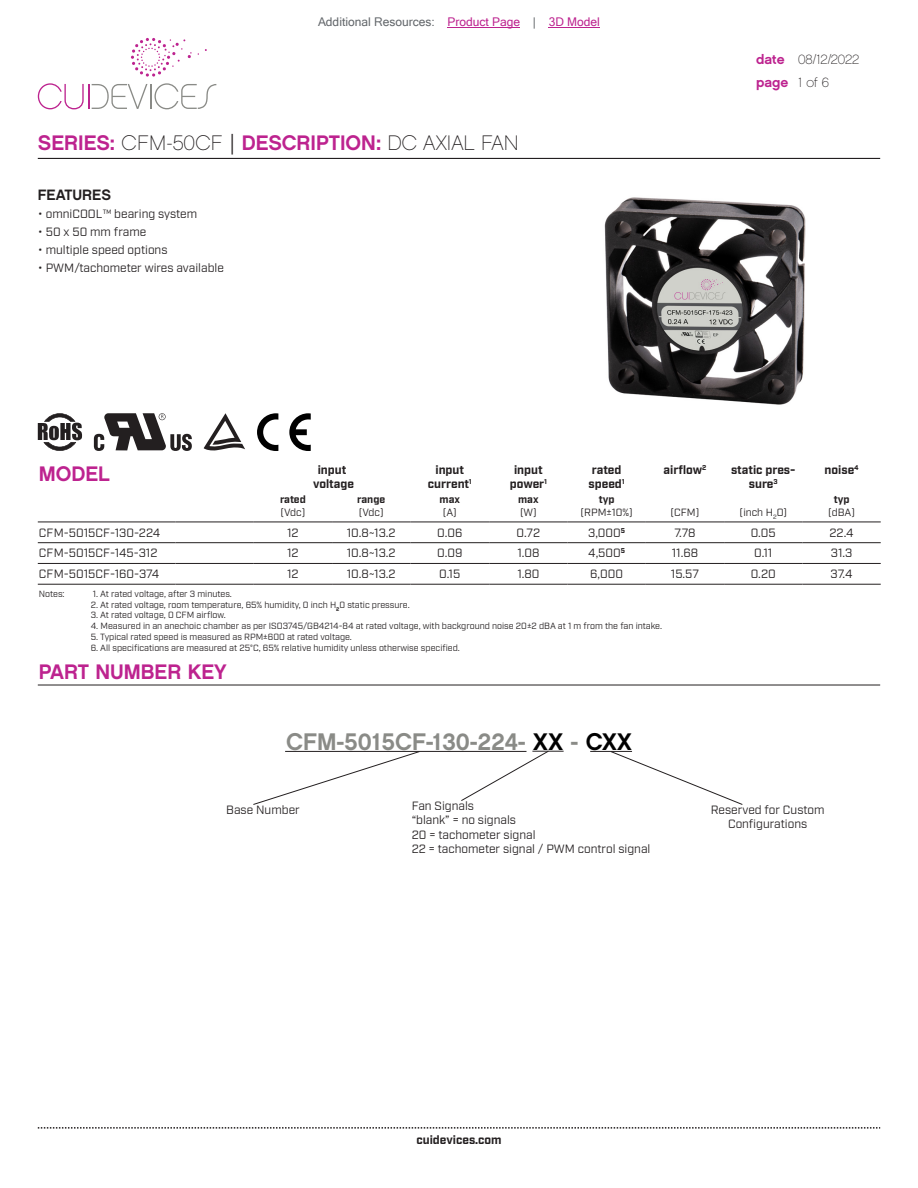
<style>
.page{position:relative;width:918px;height:1188px;background:#fff}
.page>*{position:absolute;margin:0;border:0;box-sizing:border-box;transform-origin:0 0}
.t1{font:24px "Chalet New York Nineteen Sixty";color:#8a8b87}
.t2{font:21px "Chalet New York Nineteen Sixty";color:#bd238f}
.t3{font:15px "Chalet New York Nineteen Sixty";color:#231f20}
.t4{font:13.5px "Chalet Paris Nineteen Sixty";letter-spacing:-.005em;color:#231f20}
.t5{font:13.5px "Chalet New York Nineteen Sixty";color:#bd238f}
.t6{font:12px/14.4px "Industry";color:#231f20;text-align:center}
.t7{font:700 12px/14.4px "Industry";color:#231f20;text-align:center}
.t8{font:12px "Microsoft Sans Serif";color:#63676b}
.t9{font:10.5px "Industry";color:#231f20}
.t10{font:700 10.5px "Industry";letter-spacing:-.005em;color:#231f20}
.t11{font:9px "Industry";color:#231f20}
.s1{color:#bd238f}
.s2{font-family:"Chalet Paris Nineteen Sixty";color:#231f20}
.s3{font-family:"Industry";color:#231f20}
.s4{font-family:"Chalet New York Nineteen Sixty";color:#bd238f}
.s5{color:#000}
</style>
<div class="page">
<hr style="left:38px;top:158px;width:842px;height:1px;background:#231f20">
<svg style="left:38px;top:1127px;width:842px;height:2px"></svg>
<svg style="left:92px;top:83px;width:124px;height:26px"></svg>
<svg style="left:38px;top:83px;width:46px;height:26px"></svg>
<hr style="left:88px;top:84px;width:2px;height:25px;background:#bd238f">
<svg style="left:131px;top:38px;width:61px;height:39px"></svg>
<img style="left:604px;top:197px;width:202px;height:208px">
<svg style="left:38px;top:413px;width:44px;height:38px"></svg>
<svg style="left:94px;top:413px;width:98px;height:38px"></svg>
<svg style="left:204px;top:413px;width:41px;height:38px"></svg>
<svg style="left:257px;top:413px;width:54px;height:38px"></svg>
<hr style="left:38px;top:522px;width:138px;height:1px;background:#231f20">
<hr style="left:176px;top:522px;width:78px;height:1px;background:#231f20">
<hr style="left:254px;top:522px;width:78px;height:1px;background:#231f20">
<hr style="left:332px;top:522px;width:78px;height:1px;background:#231f20">
<hr style="left:410px;top:522px;width:79px;height:1px;background:#231f20">
<hr style="left:489px;top:522px;width:79px;height:1px;background:#231f20">
<hr style="left:568px;top:522px;width:78px;height:1px;background:#231f20">
<hr style="left:646px;top:522px;width:78px;height:1px;background:#231f20">
<hr style="left:724px;top:522px;width:78px;height:1px;background:#231f20">
<hr style="left:802px;top:522px;width:79px;height:1px;background:#231f20">
<hr style="left:38px;top:542px;width:138px;height:1px;background:#231f20">
<hr style="left:176px;top:542px;width:78px;height:1px;background:#231f20">
<hr style="left:254px;top:542px;width:78px;height:1px;background:#231f20">
<hr style="left:332px;top:542px;width:78px;height:1px;background:#231f20">
<hr style="left:410px;top:542px;width:79px;height:1px;background:#231f20">
<hr style="left:489px;top:542px;width:79px;height:1px;background:#231f20">
<hr style="left:568px;top:542px;width:78px;height:1px;background:#231f20">
<hr style="left:646px;top:542px;width:78px;height:1px;background:#231f20">
<hr style="left:724px;top:542px;width:78px;height:1px;background:#231f20">
<hr style="left:802px;top:542px;width:79px;height:1px;background:#231f20">
<hr style="left:38px;top:563px;width:138px;height:1px;background:#231f20">
<hr style="left:176px;top:563px;width:78px;height:1px;background:#231f20">
<hr style="left:254px;top:563px;width:78px;height:1px;background:#231f20">
<hr style="left:332px;top:563px;width:78px;height:1px;background:#231f20">
<hr style="left:410px;top:563px;width:79px;height:1px;background:#231f20">
<hr style="left:489px;top:563px;width:79px;height:1px;background:#231f20">
<hr style="left:568px;top:563px;width:78px;height:1px;background:#231f20">
<hr style="left:646px;top:563px;width:78px;height:1px;background:#231f20">
<hr style="left:724px;top:563px;width:78px;height:1px;background:#231f20">
<hr style="left:802px;top:563px;width:79px;height:1px;background:#231f20">
<hr style="left:38px;top:584px;width:138px;height:1px;background:#231f20">
<hr style="left:176px;top:584px;width:78px;height:1px;background:#231f20">
<hr style="left:254px;top:584px;width:78px;height:1px;background:#231f20">
<hr style="left:332px;top:584px;width:78px;height:1px;background:#231f20">
<hr style="left:410px;top:584px;width:79px;height:1px;background:#231f20">
<hr style="left:489px;top:584px;width:79px;height:1px;background:#231f20">
<hr style="left:568px;top:584px;width:78px;height:1px;background:#231f20">
<hr style="left:646px;top:584px;width:78px;height:1px;background:#231f20">
<hr style="left:724px;top:584px;width:78px;height:1px;background:#231f20">
<hr style="left:802px;top:584px;width:79px;height:1px;background:#231f20">
<hr style="left:38px;top:685px;width:842px;height:1px;background:#231f20">
<hr style="left:532px;top:751px;width:32px;height:1px;background:#231f20">
<svg style="left:460px;top:750px;width:89px;height:51px"></svg>
<hr style="left:285px;top:751px;width:241px;height:1px;background:#231f20">
<svg style="left:253px;top:751px;width:167px;height:54px"></svg>
<hr style="left:590px;top:751px;width:42px;height:1px;background:#231f20">
<svg style="left:610px;top:751px;width:133px;height:54px"></svg>
<hr style="left:448px;top:27px;width:72px;height:1px;background:#bd238f">
<hr style="left:549px;top:27px;width:51px;height:1px;background:#bd238f">
<h3 class="t8" style="left:318px;top:15px;width:283px">Additional Resources: <span class="s1">Product Page</span> | <span class="s1">3D Model</span></h3>
<h2 class="t2" style="left:38px;top:129px;width:482px">SERIES: <span class="s2">CFM-50CF</span> <span class="s3">|</span> DESCRIPTION: <span class="s2">DC AXIAL FAN</span></h2>
<h3 class="t3" style="left:38px;top:186px;width:75px">FEATURES</h3>
<h3 class="t6" style="left:38px;top:207px;width:161px">• omniCOOL™ bearing system</h3>
<h3 class="t6" style="left:38px;top:225px;width:110px">• 50 x 50 mm frame</h3>
<h3 class="t6" style="left:38px;top:243px;width:131px">• multiple speed options</h3>
<h3 class="t6" style="left:38px;top:261px;width:188px">• PWM/tachometer wires available</h3>
<h3 class="t4" style="left:756px;top:52px;width:105px"><span class="s4">date</span> 08/12/2022</h3>
<h3 class="t5" style="left:756px;top:74px;width:74px">page <span class="s2">1 of 6</span></h3>
<h2 class="t2" style="left:39px;top:460px;width:73px">MODEL</h2>
<h3 class="t7" style="left:313px;top:463px;width:43px">input voltage</h3>
<h3 class="t7" style="left:428px;top:463px;width:46px">input current<sup>1</sup></h3>
<h3 class="t7" style="left:510px;top:463px;width:39px">input power<sup>1</sup></h3>
<h3 class="t7" style="left:588px;top:463px;width:38px;text-align:left">rated speed<sup>1</sup></h3>
<h3 class="t7" style="left:664px;top:463px;width:44px">airflow<sup>2</sup></h3>
<h3 class="t7" style="left:731px;top:463px;width:66px">static pres&shy;sure<sup>3</sup></h3>
<h3 class="t7" style="left:825px;top:463px;width:36px">noise<sup>4</sup></h3>
<p class="t10" style="left:280px;top:493px;width:27px">rated</p>
<p class="t9" style="left:281px;top:506px;width:26px">(Vdc)</p>
<p class="t10" style="left:599px;top:493px;width:17px">typ</p>
<p class="t9" style="left:581px;top:506px;width:54px">(RPM±10%)</p>
<p class="t9" style="left:671px;top:506px;width:30px">(CFM)</p>
<p class="t9" style="left:739px;top:506px;width:49px">(inch H<sub>2</sub>O)</p>
<p class="t10" style="left:834px;top:493px;width:17px">typ</p>
<p class="t9" style="left:828px;top:506px;width:28px">(dBA)</p>
<p class="t10" style="left:440px;top:493px;width:22px">max</p>
<p class="t9" style="left:443px;top:506px;width:16px">(A)</p>
<p class="t10" style="left:518px;top:493px;width:22px">max</p>
<p class="t9" style="left:520px;top:506px;width:18px">(W)</p>
<p class="t10" style="left:357px;top:493px;width:30px">range</p>
<p class="t9" style="left:359px;top:506px;width:26px">(Vdc)</p>
<h3 class="t6" style="left:39px;top:526px;width:123px">CFM-5015CF-130-224</h3>
<h3 class="t6" style="left:287px;top:526px;width:13px">12</h3>
<h3 class="t6" style="left:347px;top:526px;width:50px">10.8~13.2</h3>
<h3 class="t6" style="left:437px;top:526px;width:27px">0.06</h3>
<h3 class="t6" style="left:517px;top:526px;width:25px">0.72</h3>
<h3 class="t6" style="left:588px;top:526px;width:38px">3,000<sup>5</sup></h3>
<h3 class="t6" style="left:674px;top:526px;width:23px">7.78</h3>
<h3 class="t6" style="left:751px;top:526px;width:27px">0.05</h3>
<h3 class="t6" style="left:830px;top:526px;width:26px">22.4</h3>
<h3 class="t6" style="left:39px;top:546px;width:120px">CFM-5015CF-145-312</h3>
<h3 class="t6" style="left:287px;top:546px;width:13px">12</h3>
<h3 class="t6" style="left:347px;top:546px;width:50px">10.8~13.2</h3>
<h3 class="t6" style="left:437px;top:546px;width:27px">0.09</h3>
<h3 class="t6" style="left:517px;top:546px;width:24px">1.08</h3>
<h3 class="t6" style="left:588px;top:546px;width:38px">4,500<sup>5</sup></h3>
<h3 class="t6" style="left:672px;top:546px;width:28px">11.68</h3>
<h3 class="t6" style="left:754px;top:546px;width:20px">0.11</h3>
<h3 class="t6" style="left:831px;top:546px;width:23px">31.3</h3>
<h3 class="t6" style="left:39px;top:567px;width:122px">CFM-5015CF-160-374</h3>
<h3 class="t6" style="left:287px;top:567px;width:13px">12</h3>
<h3 class="t6" style="left:347px;top:567px;width:50px">10.8~13.2</h3>
<h3 class="t6" style="left:439px;top:567px;width:23px">0.15</h3>
<h3 class="t6" style="left:517px;top:567px;width:24px">1.80</h3>
<h3 class="t6" style="left:590px;top:567px;width:34px">6,000</h3>
<h3 class="t6" style="left:671px;top:567px;width:30px">15.57</h3>
<h3 class="t6" style="left:751px;top:567px;width:27px">0.20</h3>
<h3 class="t6" style="left:831px;top:567px;width:23px">37.4</h3>
<p class="t11" style="left:39px;top:588px;width:27px">Notes:</p>
<p class="t11" style="left:93px;top:588px;width:141px">1. At rated voltage, after 3 minutes.</p>
<p class="t11" style="left:91px;top:599px;width:321px">2. At rated voltage, room temperature, 65% humidity, 0 inch H<sub>2</sub>0 static pressure.</p>
<p class="t11" style="left:91px;top:610px;width:136px">3. At rated voltage, 0 CFM airflow.</p>
<p class="t11" style="left:91px;top:621px;width:573px">4. Measured in an anechoic chamber as per ISO3745/GB4214-84 at rated voltage, with background noise 20±2 dBA at 1 m from the fan intake.</p>
<p class="t11" style="left:91px;top:632px;width:263px">5. Typical rated speed is measured as RPM±600 at rated voltage.</p>
<p class="t11" style="left:91px;top:642px;width:371px">6. All specifications are measured at 25°C, 65% relative humidity unless otherwise specified.</p>
<h2 class="t2" style="left:39px;top:658px;width:189px">PART NUMBER KEY</h2>
<h1 class="t1" style="left:286px;top:726px;width:347px">CFM-5015CF-130-224- <span class="s5">XX</span> - <span class="s5">CXX</span></h1>
<h3 class="t6" style="left:226px;top:803px;width:75px">Base Number</h3>
<h3 class="t6" style="left:412px;top:799px;width:240px;text-align:left">Fan Signals<br>“blank” = no signals<br>20 = tachometer signal<br>22 = tachometer signal / PWM control signal</h3>
<h3 class="t6" style="left:711px;top:803px;width:115px">Reserved for Custom<br>Configurations</h3>
<h3 class="t7" style="left:416px;top:1133px;width:87px">cuidevices.com</h3>
</div>
